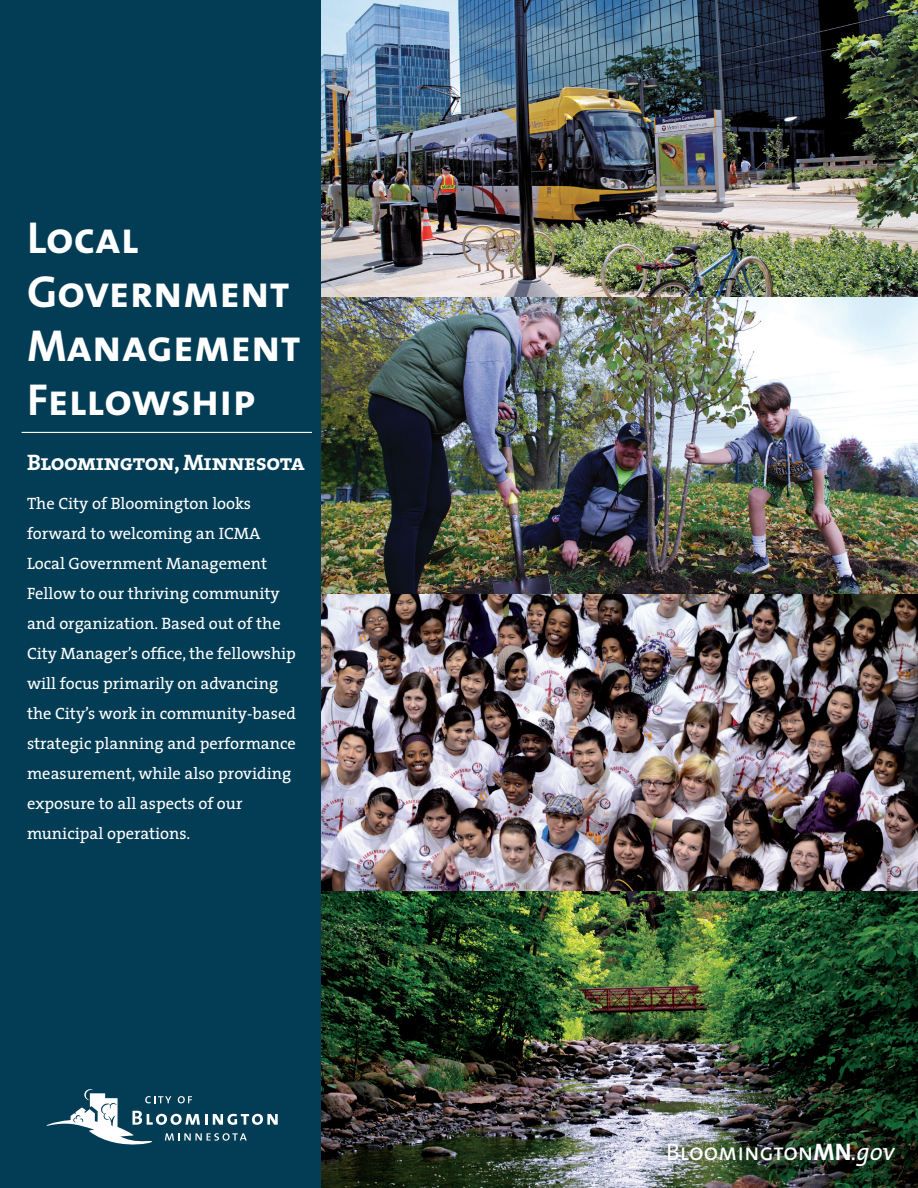
<style>
.page{position:relative;width:918px;height:1188px;background:#fff}
.page>*{position:absolute;margin:0;border:0;box-sizing:border-box;transform-origin:0 0}
.t1{font:45px/54px "The Sans Bold Caps";color:#fff}
.t2{font:24px "The Sans Caps";color:#fff}
.t3{font:22.5px "The Serif Bold Caps";letter-spacing:-.02em;color:#fff}
.t4{font:16.5px/30px "The Serif";color:#fff}
.s1{font-family:"The Sans Bold Caps"}
.s2{font-family:"The Serif";font-style:italic}
</style>
<div class="page">
<div style="left:0;top:0;width:321px;height:1188px;background:#023d55"></div>
<img style="left:321px;top:0;width:597px;height:1188px">
<svg style="left:46px;top:1089px;width:232px;height:56px"></svg>
<hr style="left:22px;top:432px;width:290px;height:1px;background:#fff">
<p class="t1" style="left:27px;top:210px;width:275px">Local<br>Government<br>Management<br>Fellowship</p>
<p class="t3" style="left:27px;top:443px;width:279px">Bloomington, Minnesota</p>
<p class="t4" style="left:27px;top:488px;width:270px">The City of Bloomington looks forward to welcoming an ICMA<br>Local Government Management<br>Fellow to our thriving community and organization. Based out of the<br>City Manager’s office, the fellowship will focus primarily on advancing the City’s work in community-based strategic planning and performance measurement, while also providing exposure to all aspects of our municipal operations.</p>
<p class="t2" style="left:666px;top:1131px;width:230px">Bloomington<span class="s1">MN</span><span class="s2">.gov</span></p>
</div>
